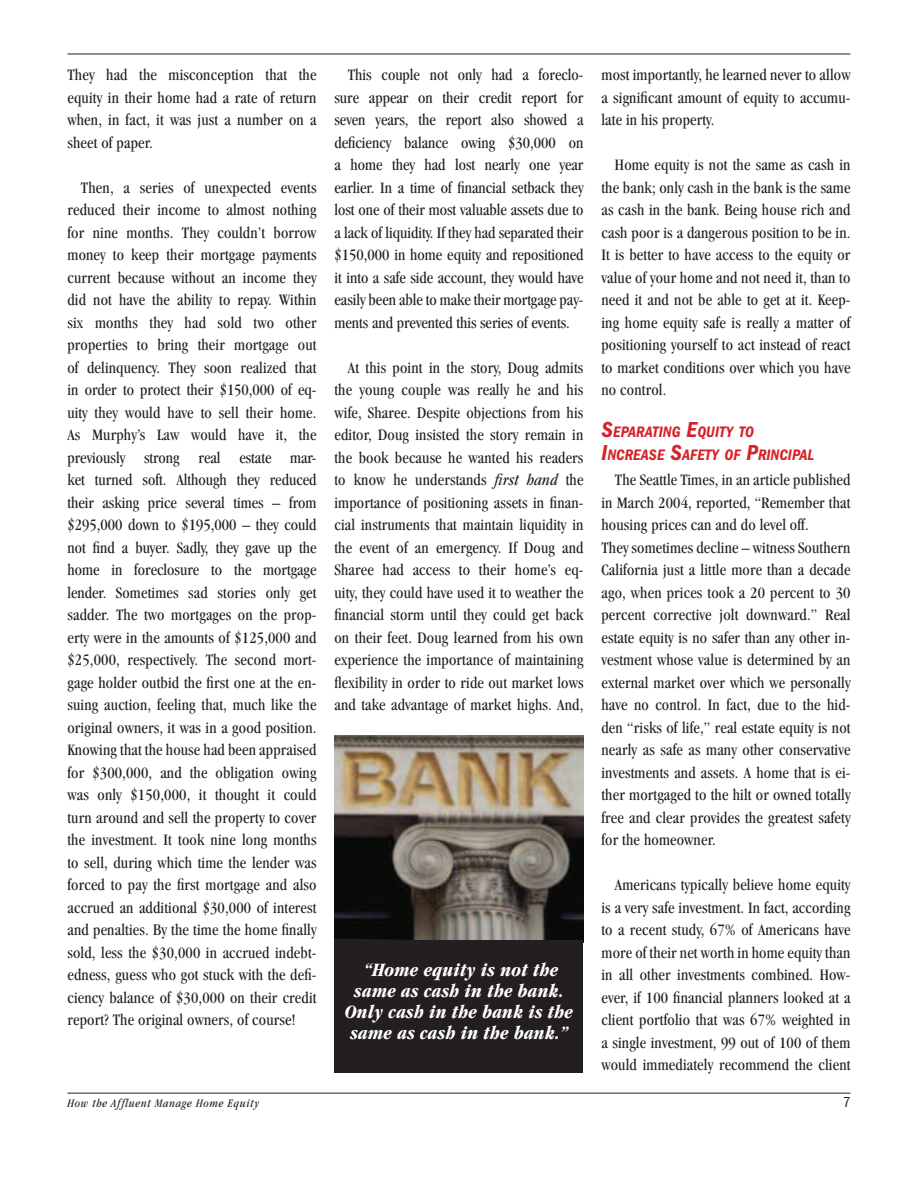
<style>
.page{position:relative;width:918px;height:1188px;background:#fff}
.page>*{position:absolute;margin:0;border:0;box-sizing:border-box;transform-origin:0 0}
.t1{font:italic 700 condensed 19.5px/21px "Garamond";letter-spacing:.01em;color:#fff;text-align:center}
.t2{font:condensed 16.5px/22.5px "Garamond";letter-spacing:.01em;color:#231f20;text-align:justify}
.t3{font:italic 600 condensed 15.75px/22.5px "Franklin Gothic";letter-spacing:.005em;color:#d62229}
.t4{font:condensed 15px "Franklin Gothic";color:#231f20}
.t5{font:italic condensed 12px "Garamond";letter-spacing:.06em;color:#231f20}
.s1{font-style:italic}
.s2{font-size:22.5px}
</style>
<div class="page">
<hr style="left:68px;top:54px;width:782px;height:1px;background:#231f20">
<hr style="left:68px;top:1093px;width:782px;height:1px;background:#231f20">
<img style="left:334px;top:736px;width:250px;height:207px">
<div style="left:335px;top:940px;width:248px;height:132px;background:#231f20"></div>
<p class="t2" style="left:67px;top:64px;width:251px">They had the misconception that the equity in their home had a rate of return when, in fact, it was just a number on a sheet of paper.</p>
<p class="t2" style="left:67px;top:176px;width:251px;text-indent:13px">Then, a series of unexpected events reduced their income to almost nothing for nine months. They couldn’t borrow money to keep their mortgage payments current because without an income they did not have the ability to repay. Within six months they had sold two other properties to bring their mortgage out of delinquency. They soon realized that in order to protect their $150,000 of eq&shy;uity they would have to sell their home.<br>As Murphy’s Law would have it, the previously strong real estate mar&shy;ket turned soft. Although they reduced their asking price several times – from $295,000 down to $195,000 – they could not find a buyer. Sadly, they gave up the home in foreclosure to the mortgage lender. Sometimes sad stories only get sadder. The two mortgages on the prop&shy;erty were in the amounts of $125,000 and $25,000, respectively. The second mort&shy;gage holder outbid the first one at the en&shy;suing auction, feeling that, much like the original owners, it was in a good position.<br>Knowing that the house had been appraised for $300,000, and the obligation owing was only $150,000, it thought it could turn around and sell the property to cover the investment. It took nine long months to sell, during which time the lender was forced to pay the first mortgage and also accrued an additional $30,000 of interest and penalties. By the time the home finally sold, less the $30,000 in accrued indebt&shy;edness, guess who got stuck with the defi&shy;ciency balance of $30,000 on their credit report? The original owners, of course!</p>
<p class="t2" style="left:334px;top:64px;width:251px;text-indent:13px">This couple not only had a foreclo&shy;sure appear on their credit report for seven years, the report also showed a deficiency balance owing $30,000 on a home they had lost nearly one year earlier. In a time of financial setback they lost one of their most valuable assets due to a lack of liquidity. If they had separated their $150,000 in home equity and repositioned it into a safe side account, they would have easily been able to make their mortgage pay&shy;ments and prevented this series of events.</p>
<p class="t2" style="left:334px;top:356px;width:251px;text-indent:13px">At this point in the story, Doug admits the young couple was really he and his wife, Sharee. Despite objections from his editor, Doug insisted the story remain in the book because he wanted his readers to know he understands <span class="s1">first hand</span> the importance of positioning assets in finan&shy;cial instruments that maintain liquidity in the event of an emergency. If Doug and Sharee had access to their home’s eq&shy;uity, they could have used it to weather the financial storm until they could get back on their feet. Doug learned from his own experience the importance of maintaining flexibility in order to ride out market lows and take advantage of market highs. And,</p>
<p class="t1" style="left:345px;top:959px;width:230px">“Home equity is not the same as cash in the bank.<br>Only cash in the bank is the same as cash in the bank.”</p>
<p class="t2" style="left:602px;top:64px;width:251px">most importantly, he learned never to allow a significant amount of equity to accumu&shy;late in his property.</p>
<p class="t2" style="left:602px;top:154px;width:251px;text-indent:13px">Home equity is not the same as cash in the bank; only cash in the bank is the same as cash in the bank. Being house rich and cash poor is a dangerous position to be in.<br>It is better to have access to the equity or value of your home and not need it, than to need it and not be able to get at it. Keep&shy;ing home equity safe is really a matter of positioning yourself to act instead of react to market conditions over which you have no control.</p>
<p class="t3" style="left:601px;top:421px;width:214px"><span class="s2">S</span>EPARATING <span class="s2">E</span>QUITY TO<br><span class="s2">I</span>NCREASE <span class="s2">S</span>AFETY OF <span class="s2">P</span>RINCIPAL</p>
<p class="t2" style="left:601px;top:469px;width:251px;text-align:left;text-indent:13px">The Seattle Times, in an article published in March 2004, reported, “Remember that housing prices can and do level off.<br>They sometimes decline – witness Southern California just a little more than a decade ago, when prices took a 20 percent to 30 percent corrective jolt downward.” Real estate equity is no safer than any other in&shy;vestment whose value is determined by an external market over which we personally have no control. In fact, due to the hid&shy;den “risks of life,” real estate equity is not nearly as safe as many other conservative investments and assets. A home that is ei&shy;ther mortgaged to the hilt or owned totally free and clear provides the greatest safety for the homeowner.</p>
<p class="t2" style="left:602px;top:874px;width:251px;text-indent:13px">Americans typically believe home equity is a very safe investment. In fact, according to a recent study, 67% of Americans have more of their net worth in home equity than in all other investments combined. How&shy;ever, if 100 financial planners looked at a client portfolio that was 67% weighted in a single investment, 99 out of 100 of them would immediately recommend the client</p>
<p class="t5" style="left:68px;top:1097px;width:193px">How the Affluent Manage Home Equity</p>
<p class="t4" style="left:843px;top:1094px;width:9px">7</p>
</div>
